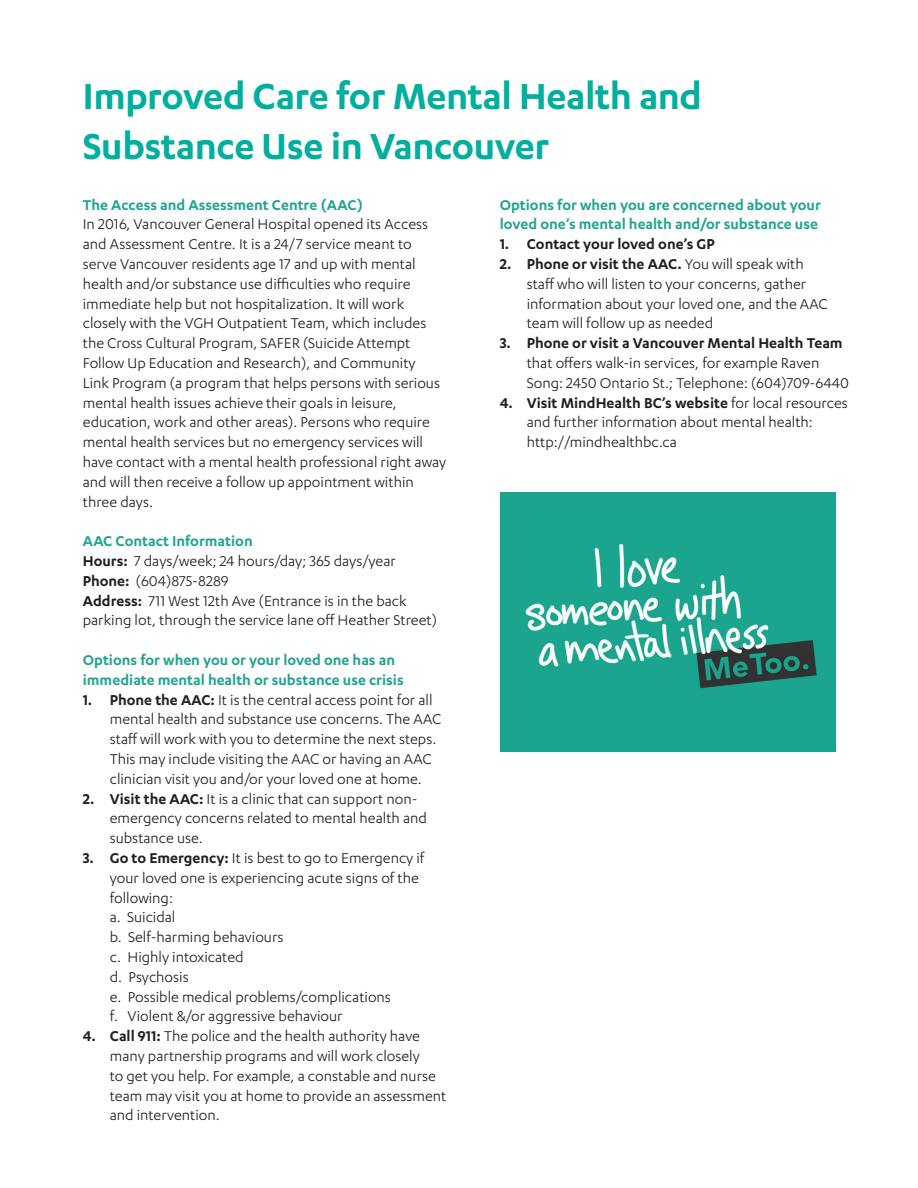
<style>
.page{position:relative;width:918px;height:1188px;background:#fff}
.page>*{position:absolute;margin:0;border:0;box-sizing:border-box;transform-origin:0 0}
.t1{font:600 42px/50.4px "Karbon";letter-spacing:-.01em;color:#00af9d}
.t2{font:16.5px/19.8px "Karbon";color:#231f20}
.t3{font:600 16.5px/19.8px "Karbon";color:#21a590}
.t4{font:600 16.5px "Karbon";color:#231f20}
.s1{font-weight:600}
.s2{font-weight:600;color:#21a590}
</style>
<div class="page">
<img style="left:500px;top:493px;width:335px;height:259px">
<h1 class="t1" style="left:83px;top:70px;width:621px">Improved Care for Mental Health and<br>Substance Use in Vancouver</h1>
<p class="t3" style="left:500px;top:194px;width:323px">Options for when you are concerned about your loved one’s mental health and/or substance use</p>
<p class="t4" style="left:500px;top:235px;width:216px">1. Contact your loved one’s GP</p>
<p class="t2" style="left:527px;top:254px;width:303px;text-indent:-27px"><span class="s1">2. Phone or visit the AAC.</span> You will speak with staff who will listen to your concerns, gather information about your loved one, and the AAC team will follow up as needed</p>
<p class="t4" style="left:500px;top:334px;width:344px">3. Phone or visit a Vancouver Mental Health Team</p>
<p class="t2" style="left:527px;top:353px;width:324px">that offers walk-in services, for example Raven<br>Song: 2450 Ontario St.; Telephone: (604)709-6440</p>
<p class="t2" style="left:527px;top:392px;width:323px;text-indent:-27px"><span class="s1">4. Visit MindHealth BC’s website</span> for local resources and further information about mental health: http://mindhealthbc.ca</p>
<p class="t3" style="left:83px;top:194px;width:282px">The Access and Assessment Centre (AAC)</p>
<p class="t2" style="left:83px;top:214px;width:365px">In 2016, Vancouver General Hospital opened its Access and Assessment Centre. It is a 24/7 service meant to serve Vancouver residents age 17 and up with mental health and/or substance use difficulties who require immediate help but not hospitalization. It will work closely with the VGH Outpatient Team, which includes the Cross Cultural Program, SAFER (Suicide Attempt Follow Up Education and Research), and Community<br>Link Program (a program that helps persons with serious mental health issues achieve their goals in leisure, education, work and other areas). Persons who require mental health services but no emergency services will have contact with a mental health professional right away and will then receive a follow up appointment within three days.</p>
<p class="t2" style="left:83px;top:531px;width:356px"><span class="s2">AAC Contact Information<br></span><span class="s1">Hours:</span> 7 days/week; 24 hours/day; 365 days/year <span class="s1">Phone:</span> (604)875-8289<br><span class="s1">Address:</span> 711 West 12th Ave (Entrance is in the back parking lot, through the service lane off Heather Street)</p>
<p class="t3" style="left:83px;top:649px;width:322px">Options for when you or your loved one has an immediate mental health or substance use crisis</p>
<p class="t2" style="left:110px;top:689px;width:333px;text-indent:-27px"><span class="s1">1. Phone the AAC:</span> It is the central access point for all mental health and substance use concerns. The AAC staff will work with you to determine the next steps.<br>This may include visiting the AAC or having an AAC clinician visit you and/or your loved one at home.</p>
<p class="t2" style="left:110px;top:788px;width:319px;text-indent:-27px"><span class="s1">2. Visit the AAC:</span> It is a clinic that can support non&shy;emergency concerns related to mental health and substance use.</p>
<p class="t2" style="left:110px;top:848px;width:316px;text-indent:-27px"><span class="s1">3. Go to Emergency:</span> It is best to go to Emergency if your loved one is experiencing acute signs of the following:<br>a. Suicidal<br>b. Self-harming behaviours<br>c. Highly intoxicated<br>d. Psychosis<br>e. Possible medical problems/complications<br>f. Violent &amp;/or aggressive behaviour</p>
<p class="t2" style="left:110px;top:1026px;width:338px;text-indent:-27px"><span class="s1">4. Call 911:</span> The police and the health authority have many partnership programs and will work closely<br>to get you help. For example, a constable and nurse team may visit you at home to provide an assessment and intervention.</p>
</div>
